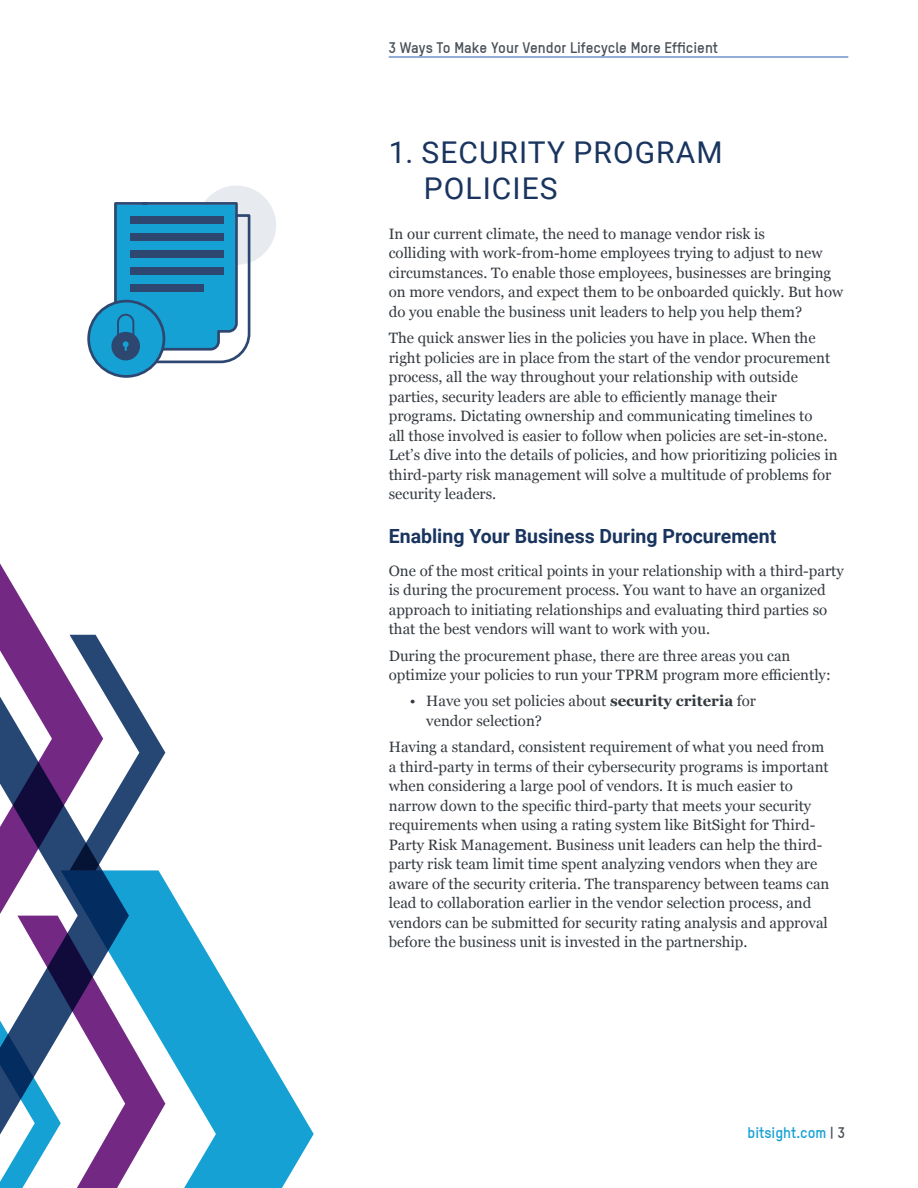
<style>
.page{position:relative;width:918px;height:1188px;background:#fff}
.page>*{position:absolute;margin:0;border:0;box-sizing:border-box;transform-origin:0 0}
.t1{font:30px/36px "Roboto";letter-spacing:.035em;color:#19345e}
.t2{font:700 19.5px "Roboto";color:#19345e}
.t3{font:15px/19.5px "Georgia";color:#343a40}
.t4{font:500 15px "T Star Pro";color:#495058}
.t5{font:500 15px "T Star Pro";color:#15a1d4}
.s1{font-weight:700}
.s2{color:#495058}
</style>
<div class="page">
<svg style="left:129px;top:870px;width:185px;height:318px"></svg>
<svg style="left:103px;top:647px;width:62px;height:167px"></svg>
<svg style="left:0;top:916px;width:165px;height:272px"></svg>
<svg style="left:0;top:652px;width:129px;height:527px"></svg>
<svg style="left:0;top:563px;width:103px;height:439px"></svg>
<hr style="left:389px;top:56px;width:459px;height:2px;background:#6e93cc">
<div style="left:197px;top:186px;width:79px;height:79px;background:#e7eaef;border-radius:50%"></div>
<div style="left:89px;top:301px;width:75px;height:75px;background:#15a1d4;border-radius:50%"></div>
<div style="left:87px;top:300px;width:78px;height:78px;border:3px solid #2d4771;border-radius:50%"></div>
<svg style="left:111px;top:202px;width:140px;height:163px"></svg>
<div style="left:130px;top:216px;width:94px;height:7px;background:#2d4771"></div>
<div style="left:130px;top:233px;width:94px;height:7px;background:#2d4771"></div>
<div style="left:130px;top:250px;width:94px;height:7px;background:#2d4771"></div>
<div style="left:130px;top:267px;width:94px;height:7px;background:#2d4771"></div>
<div style="left:130px;top:284px;width:74px;height:7px;background:#2d4771"></div>
<p class="t4" style="left:389px;top:39px;width:331px">3 Ways To Make Your Vendor Lifecycle More Efficient</p>
<h1 class="t1" style="left:424px;top:135px;width:300px;text-indent:-35px">1. SECURITY PROGRAM<br>POLICIES</h1>
<p class="t3" style="left:389px;top:223px;width:456px">In our current climate, the need to manage vendor risk is<br>colliding with work-from-home employees trying to adjust to new circumstances. To enable those employees, businesses are bringing on more vendors, and expect them to be onboarded quickly. But how do you enable the business unit leaders to help you help them?</p>
<p class="t3" style="left:389px;top:328px;width:450px">The quick answer lies in the policies you have in place. When the right policies are in place from the start of the vendor procurement process, all the way throughout your relationship with outside parties, security leaders are able to efficiently manage their programs. Dictating ownership and communicating timelines to<br>all those involved is easier to follow when policies are set-in-stone.<br>Let’s dive into the details of policies, and how prioritizing policies in third-party risk management will solve a multitude of problems for security leaders.</p>
<h2 class="t2" style="left:389px;top:528px;width:389px">Enabling Your Business During Procurement</h2>
<p class="t3" style="left:389px;top:560px;width:456px">One of the most critical points in your relationship with a third-party is during the procurement process. You want to have an organized approach to initiating relationships and evaluating third parties so that the best vendors will want to work with you.</p>
<p class="t3" style="left:389px;top:645px;width:443px">During the procurement phase, there are three areas you can optimize your policies to run your TPRM program more efficiently:</p>
<p class="t3" style="left:426px;top:693px;width:331px;text-indent:-17px">• Have you set policies about <span class="s1">security criteria</span> for vendor selection?</p>
<p class="t3" style="left:389px;top:737px;width:442px">Having a standard, consistent requirement of what you need from a third-party in terms of their cybersecurity programs is important when considering a large pool of vendors. It is much easier to narrow down to the specific third-party that meets your security requirements when using a rating system like BitSight for Third-Party Risk Management. Business unit leaders can help the third&shy;party risk team limit time spent analyzing vendors when they are aware of the security criteria. The transparency between teams can lead to collaboration earlier in the vendor selection process, and vendors can be submitted for security rating analysis and approval before the business unit is invested in the partnership.</p>
<p class="t5" style="left:748px;top:1126px;width:99px">bitsight.com <span class="s2">| 3</span></p>
</div>
